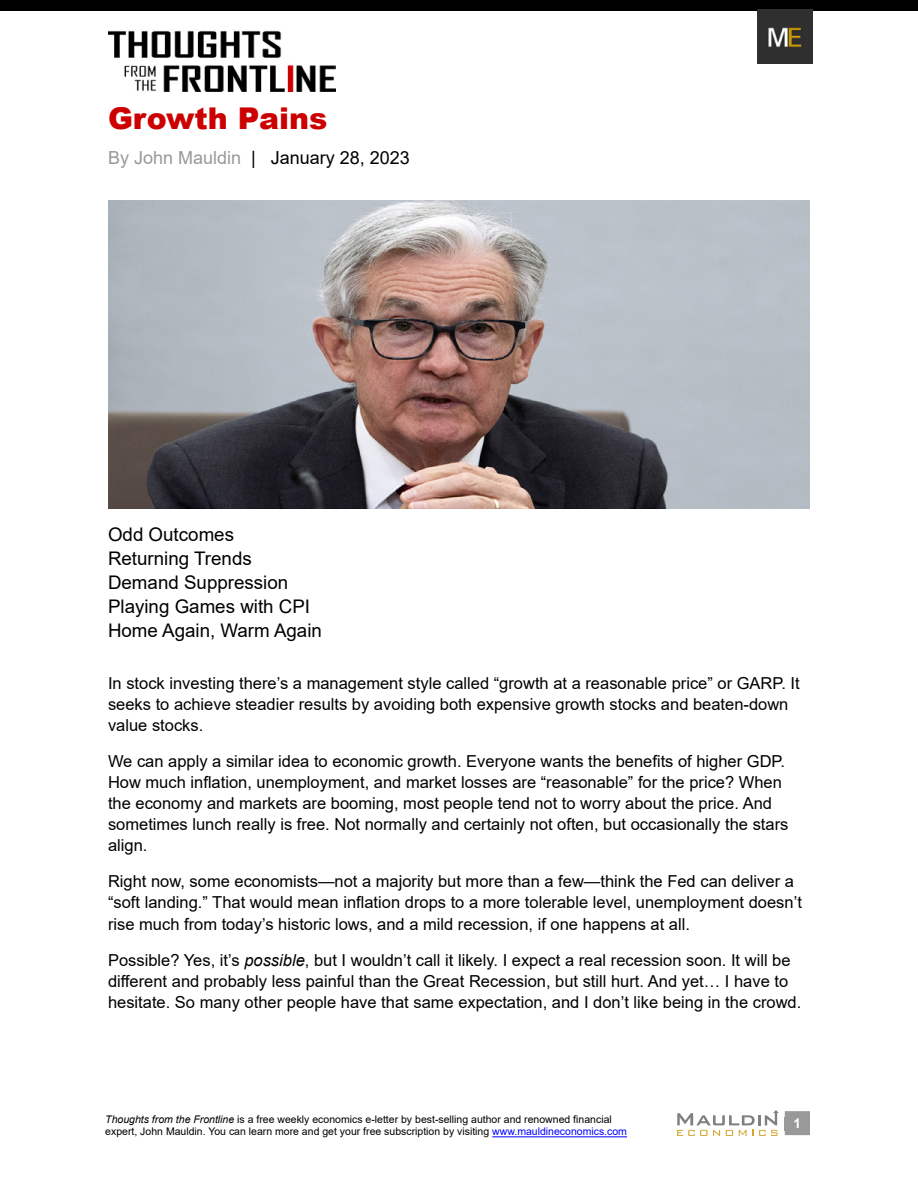
<style>
.page{position:relative;width:918px;height:1188px;background:#fff}
.page>*{position:absolute;margin:0;border:0;box-sizing:border-box;transform-origin:0 0}
.t1{font:900 30px "Arial";color:#cc0001}
.t2{font:18.75px/24px "Arial";color:#000}
.t3{font:18px "Arial";color:#000}
.t4{font:16.5px/21px "Arial";color:#000}
.t5{font:700 13.5px "Arial";color:#fff}
.t6{font:10.5px/12.6px "Arial";color:#000}
.s1{color:#999}
.s2{font-style:italic}
.s3{color:#00f}
</style>
<div class="page">
<div style="left:785px;top:1111px;width:25px;height:24px;background:#999"></div>
<hr style="left:492px;top:1136px;width:135px;height:1px;background:#00f">
<img style="left:108px;top:30px;width:228px;height:62px">
<div style="left:0;top:0;width:918px;height:11px;background:#000"></div>
<img style="left:758px;top:9px;width:55px;height:55px">
<svg style="left:677px;top:1110px;width:102px;height:26px"></svg>
<img style="left:108px;top:200px;width:702px;height:309px">
<h1 class="t1" style="left:108px;top:97px;width:221px">Growth Pains</h1>
<p class="t3" style="left:108px;top:146px;width:303px"><span class="s1">By John Mauldin</span> | January 28, 2023</p>
<p class="t2" style="left:108px;top:522px;width:215px">Odd Outcomes<br>Returning Trends<br>Demand Suppression<br>Playing Games with CPI<br>Home Again, Warm Again</p>
<p class="t4" style="left:108px;top:673px;width:693px">In stock investing there’s a management style called “growth at a reasonable price” or GARP. It seeks to achieve steadier results by avoiding both expensive growth stocks and beaten-down value stocks.</p>
<p class="t4" style="left:108px;top:751px;width:682px">We can apply a similar idea to economic growth. Everyone wants the benefits of higher GDP.<br>How much inflation, unemployment, and market losses are “reasonable” for the price? When the economy and markets are booming, most people tend not to worry about the price. And sometimes lunch really is free. Not normally and certainly not often, but occasionally the stars align.</p>
<p class="t4" style="left:108px;top:871px;width:695px">Right now, some economists—not a majority but more than a few—think the Fed can deliver a “soft landing.” That would mean inflation drops to a more tolerable level, unemployment doesn’t rise much from today’s historic lows, and a mild recession, if one happens at all.</p>
<p class="t4" style="left:108px;top:949px;width:695px">Possible? Yes, it’s <span class="s2">possible</span>, but I wouldn’t call it likely. I expect a real recession soon. It will be different and probably less painful than the Great Recession, but still hurt. And yet… I have to hesitate. So many other people have that same expectation, and I don’t like being in the crowd.</p>
<p class="t6" style="left:105px;top:1113px;width:523px"><span class="s2">Thoughts from the Frontline</span> is a free weekly economics e-letter by best-selling author and renowned financial expert, John Mauldin. You can learn more and get your free subscription by visiting <span class="s3">www.mauldineconomics.com</span></p>
<p class="t5" style="left:794px;top:1113px;width:9px">1</p>
</div>
